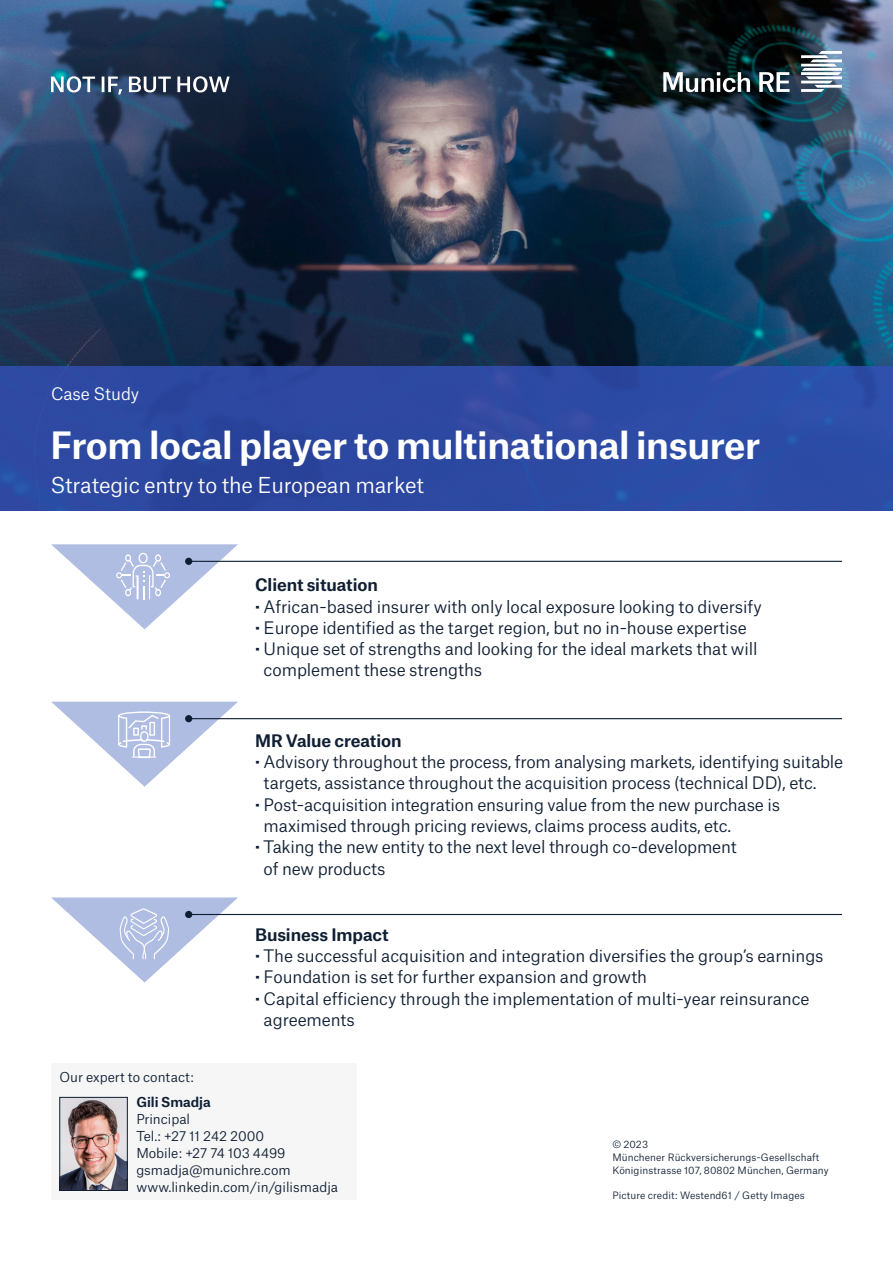
<style>
.page{position:relative;width:893px;height:1263px;background:#fff}
.page>*{position:absolute;margin:0;border:0;box-sizing:border-box;transform-origin:0 0}
.MR_23_pt{font:700 36px "Munich Re Neue";letter-spacing:-.015em;color:#fff}
.MR_23_pt-2{font:21px "Munich Re Neue";letter-spacing:-.01em;color:#fff}
.t1{font:16.5px/21.3px "Munich Re Neue";letter-spacing:-.005em;color:#0f1e32}
.MR_11_pt{font:700 16.5px "Munich Re Neue";letter-spacing:-.005em;color:#0f1e32}
.MR_11_pt-2{font:16.5px "Munich Re Neue";letter-spacing:-.005em;color:#fff}
.MR_8_75_pt_regular{font:13.2px "Munich Re Neue";color:#0f1e32}
.MR_8_75_pt_regular-2{font:700 13.2px "Munich Re Neue";color:#0f1e32}
.MR_6_5_pt_regular{font:9.75px "Munich Re Neue";letter-spacing:.01em;color:#0f1e32}
.s1{font-family:"Munich Re";font-weight:700}
</style>
<div class="page">
<img style="left:0;top:0;width:893px;height:366px">
<div style="left:0;top:366px;width:893px;height:144px;background:#2d49a2"></div>
<hr style="left:189px;top:561px;width:653px;height:1px;background:#0f1e32">
<hr style="left:189px;top:718px;width:653px;height:1px;background:#0f1e32">
<hr style="left:189px;top:914px;width:653px;height:1px;background:#0f1e32">
<img style="left:663px;top:51px;width:179px;height:41px">
<svg style="left:51px;top:76px;width:179px;height:19px"></svg>
<svg style="left:51px;top:702px;width:187px;height:85px"></svg>
<hr style="left:132px;top:756px;width:24px;height:2px;background:#fff">
<svg style="left:51px;top:897px;width:187px;height:85px"></svg>
<div style="left:51px;top:1063px;width:306px;height:136px;background:#f4f4f4"></div>
<img style="left:62px;top:1099px;width:63px;height:89px">
<div style="left:60px;top:1097px;width:67px;height:93px;border:1px solid #0f1e32"></div>
<svg style="left:51px;top:544px;width:187px;height:85px"></svg>
<p class="MR_11_pt-2" style="left:51px;top:381px;width:90px">Case Study</p>
<p class="MR_23_pt" style="left:50px;top:416px;width:711px">From local player to multinational insurer</p>
<p class="MR_23_pt-2" style="left:50px;top:469px;width:375px">Strategic entry to the European market</p>
<p class="MR_11_pt" style="left:255px;top:571px;width:124px">Client situation</p>
<p class="t1" style="left:255px;top:594px;width:508px"><span class="s1">·</span> African-based insurer with only local exposure looking to diversify</p>
<p class="t1" style="left:255px;top:615px;width:493px"><span class="s1">·</span> Europe identified as the target region, but no in-house expertise</p>
<p class="t1" style="left:264px;top:636px;width:495px;text-indent:-9px"><span class="s1">·</span> Unique set of strengths and looking for the ideal markets that will complement these strengths</p>
<p class="MR_11_pt" style="left:255px;top:727px;width:148px">MR Value creation</p>
<p class="t1" style="left:264px;top:750px;width:581px;text-indent:-9px"><span class="s1">·</span> Advisory throughout the process, from analysing markets, identifying suitable targets, assistance throughout the acquisition process (technical DD), etc.</p>
<p class="t1" style="left:264px;top:792px;width:518px;text-indent:-9px"><span class="s1">·</span> Post-acquisition integration ensuring value from the new purchase is maximised through pricing reviews, claims process audits, etc.</p>
<p class="t1" style="left:264px;top:835px;width:475px;text-indent:-9px"><span class="s1">·</span> Taking the new entity to the next level through co-development of new products</p>
<p class="MR_11_pt" style="left:255px;top:921px;width:135px">Business Impact</p>
<p class="t1" style="left:255px;top:943px;width:570px"><span class="s1">·</span> The successful acquisition and integration diversifies the group’s earnings</p>
<p class="t1" style="left:255px;top:965px;width:394px"><span class="s1">·</span> Foundation is set for further expansion and growth</p>
<p class="t1" style="left:264px;top:986px;width:547px;text-indent:-9px"><span class="s1">·</span> Capital efficiency through the implementation of multi-year reinsurance agreements</p>
<p class="MR_8_75_pt_regular" style="left:60px;top:1067px;width:136px">Our expert to contact:</p>
<p class="MR_8_75_pt_regular-2" style="left:136px;top:1091px;width:76px">Gili Smadja</p>
<p class="MR_8_75_pt_regular" style="left:136px;top:1108px;width:55px">Principal</p>
<p class="MR_8_75_pt_regular" style="left:136px;top:1125px;width:129px">Tel.: +27 11 242 2000</p>
<p class="MR_8_75_pt_regular" style="left:136px;top:1142px;width:151px">Mobile: +27 74 103 4499</p>
<p class="MR_8_75_pt_regular" style="left:136px;top:1159px;width:156px">gsmadja@munichre.com</p>
<p class="MR_8_75_pt_regular" style="left:136px;top:1176px;width:203px">www.linkedin.com/in/gilismadja</p>
<p class="MR_6_5_pt_regular" style="left:612px;top:1137px;width:37px">© 2023</p>
<p class="MR_6_5_pt_regular" style="left:612px;top:1149px;width:209px">Münchener Rückversicherungs-Gesellschaft</p>
<p class="MR_6_5_pt_regular" style="left:612px;top:1162px;width:218px">Königinstrasse 107, 80802 München, Germany</p>
<p class="MR_6_5_pt_regular" style="left:612px;top:1188px;width:194px">Picture credit: Westend61 / Getty Images</p>
</div>
